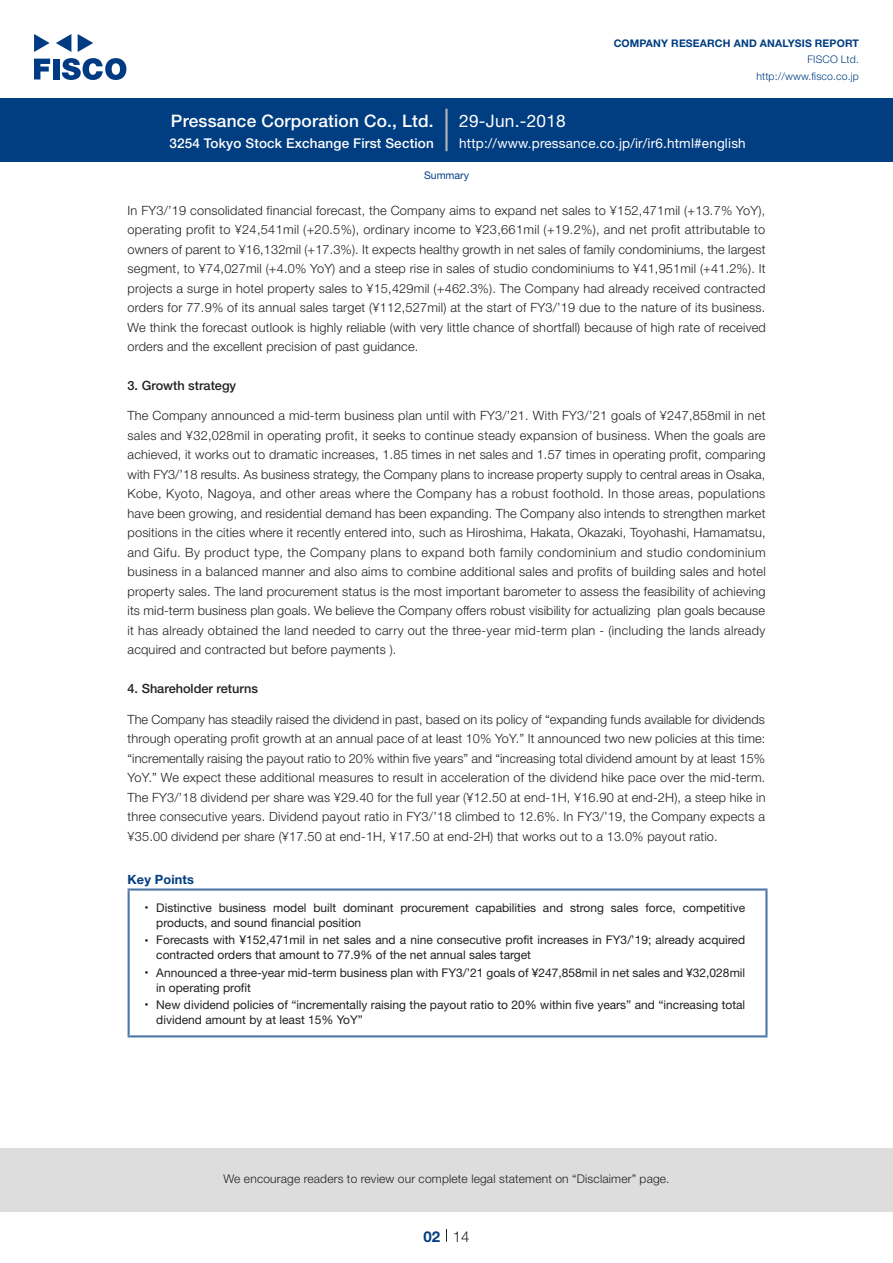
<style>
.page{position:relative;width:893px;height:1263px;background:#fff}
.page>*{position:absolute;margin:0;border:0;box-sizing:border-box;transform-origin:0 0}
.t1{font:500 17.25px "Helvetica Neue LT Std";letter-spacing:.015em;color:#fff}
.t2{font:17.25px "Helvetica Neue LT Std";letter-spacing:.015em;color:#fff}
.t3{font:300 15px "Helvetica Neue LT Std";color:#231f20}
.t4{font:700 15px "Helvetica Neue LT Std";color:#003d81}
.t5{font:13.5px "Helvetica Neue LT Std";letter-spacing:.015em;color:#fff}
.t6{font:500 13.5px "Helvetica Neue LT Std";letter-spacing:.015em;color:#fff}
.本文_e{font:300 12.75px/19.5px "Helvetica Neue LT Std";letter-spacing:.015em;color:#231f20;text-align:justify}
.小タイトル_e{font:500 12.75px "Helvetica Neue LT Std";color:#231f20}
.Key_Points_e{font:700 12.75px "Helvetica Neue LT Std";letter-spacing:.015em;color:#003d81}
.Key_Points中_e{font:12px "Helvetica Neue LT Std";color:#231f20}
.t7{font:300 12px "Helvetica Neue LT Std";letter-spacing:.015em;color:#231f20}
.t8{font:700 10.5px "Helvetica Neue LT Std";letter-spacing:.015em;color:#003d81}
.t9{font:300 10.5px/16.5px "Helvetica Neue LT Std";letter-spacing:.015em;color:#003d81;text-align:right}
.ヘッダー_e{font:10.5px "Helvetica Neue LT Std";color:#003d81}
.Key_Points中_e-2{font:7.2px "Helvetica Neue LT Std";color:#231f20}
</style>
<div class="page">
<div style="left:0;top:1148px;width:893px;height:64px;background:#ddd"></div>
<svg style="left:34px;top:59px;width:16px;height:20px"></svg>
<div style="left:53px;top:59px;width:6px;height:20px;background:#003a83"></div>
<svg style="left:62px;top:58px;width:64px;height:22px"></svg>
<svg style="left:34px;top:34px;width:16px;height:18px"></svg>
<svg style="left:78px;top:34px;width:15px;height:18px"></svg>
<svg style="left:56px;top:34px;width:15px;height:18px"></svg>
<div style="left:0;top:98px;width:893px;height:64px;background:#003d81"></div>
<hr style="left:445px;top:109px;width:3px;height:42px;background:#b5b5b6">
<svg style="left:446px;top:1229px;width:1px;height:13px"></svg>
<hr style="left:128px;top:890px;width:2px;height:145px;background:#4d77a7">
<hr style="left:128px;top:888px;width:639px;height:2px;background:#4d77a7">
<hr style="left:765px;top:890px;width:2px;height:145px;background:#4d77a7">
<hr style="left:128px;top:1035px;width:639px;height:2px;background:#4d77a7">
<h1 class="t1" style="left:171px;top:110px;width:264px">Pressance Corporation Co., Ltd.</h1>
<p class="t6" style="left:169px;top:135px;width:266px">3254 Tokyo Stock Exchange First Section</p>
<h1 class="t2" style="left:459px;top:110px;width:108px">29-Jun.-2018</h1>
<p class="t8" style="left:614px;top:37px;width:247px">COMPANY RESEARCH AND ANALYSIS REPORT</p>
<p class="t9" style="left:756px;top:51px;width:104px">FISCO Ltd. http://www.fisco.co j p.</p>
<p class="t5" style="left:459px;top:135px;width:288px">http://www.pressance.co j p. i r/i r/ 6.html#english</p>
<p class="ヘッダー_e" style="left:424px;top:169px;width:46px">Summary</p>
<p class="本文_e" style="left:128px;top:200px;width:640px">In FY3/’19 consolidated financial forecast, the Company aims to expand net sales to ¥152,471mil (+13.7% YoY ,( operating profit to ¥24,541mil (+20.5% ,) ordinary income to ¥23,661mil (+19.2% ,) and net profit attributable to owners of parent to ¥16,132mil (+17.3% I t.) expects healthy growth in net sales of family condominiums, the largest segment to, ¥74,027mil (+4.0% YoY) and a steep rise in sales of studio condominiums to ¥41,951mil (+41.2% I t.) projects a surge in hotel property sales to ¥15,429mil (+462.3% .) The Company had already received contracted orders for 77.9% of its annual sales target (¥112,527mil) at the start of FY3/’19 due to the nature of its business.<br>We think the forecast outlook is highly reliable (with very little chance of shortfall) because of high rate of received orders and the excellent precision of past guidance.</p>
<p class="小タイトル_e" style="left:128px;top:378px;width:110px">3. Growth strategy</p>
<p class="本文_e" style="left:128px;top:406px;width:640px;text-align:right">The Company announced a mid-term business plan until with FY3/’21. With FY3/’21 goals of ¥247,858mil in net sales and ¥32,028mil in operating profit it, seeks to continue steady expansion of business. When the goals are achieved it, works out to dramatic increases, 1.85 times in net sales and 1.57 times in operating profit, comparing with FY3/’18 results. As business strategy, the Company plans to increase property supply to central areas in Osaka, Kobe, Kyoto, Nagoya, and other areas where the Company has a robust foothold In. those areas, populations have been growing, and residential demand has been expanding. The Company also intends to strengthen market positions in the cities where it recently entered into, such as Hiroshima, Hakata, Okazaki, Toyohashi, Hamamatsu, and Gifu. By product type, the Company plans to expand both family condominium and studio condominium business in a balanced manner and also aims to combine additional sales and profits of building sales and hotel property sales. The land procurement status is the most important barometer to assess the feasibility of achieving plan goals because</p>
<p class="本文_e" style="left:128px;top:601px;width:639px;text-align:left">its mid-term business plan goals. We believe the Company offers robust visibility for actualizing<br>it has already obtained the land needed to carry out the three-year mid-term plan - (including the lands already acquired and contracted but before payments .(</p>
<p class="小タイトル_e" style="left:128px;top:681px;width:132px">4. Shareholder returns</p>
<p class="本文_e" style="left:128px;top:709px;width:639px">The Company has steadily raised the dividend in past, based on its policy of “expanding funds available for dividends through operating profit growth at an annual pace of at least 10% YoY.” It announced two new policies at this time: “incrementally raising the payout ratio to 20% within five years” and “increasing total dividend amount by at least 15% YoY.” We expect these additional measures to result in acceleration of the dividend hike pace over the mid-term.<br>The FY3/’18 dividend per share was ¥29.40 for the full year (¥12.50 at end-1H, ¥16.90 at end-2H a,) steep hike in three consecutive years. Dividend payout ratio in FY3/’18 climbed to 12.6%. In FY3/’19, the Company expects a ¥35.00 dividend per share (¥17.50 at end-1H, ¥17.50 at end-2H) that works out to a 13.0% payout ratio.</p>
<p class="Key_Points_e" style="left:128px;top:872px;width:68px">Key Points</p>
<p class="Key_Points中_e" style="left:683px;top:901px;width:64px">competitive</p>
<p class="Key_Points中_e" style="left:645px;top:901px;width:32px">force,</p>
<p class="Key_Points中_e" style="left:156px;top:901px;width:57px">Distinctive</p>
<p class="Key_Points中_e" style="left:219px;top:901px;width:49px">business</p>
<p class="Key_Points中_e" style="left:273px;top:901px;width:35px">model</p>
<p class="Key_Points中_e" style="left:313px;top:901px;width:24px">built</p>
<p class="Key_Points中_e" style="left:343px;top:901px;width:52px">dominant</p>
<p class="Key_Points中_e" style="left:476px;top:901px;width:62px">capabilities</p>
<p class="Key_Points中_e" style="left:543px;top:901px;width:22px">and</p>
<p class="Key_Points中_e" style="left:611px;top:901px;width:29px">sales</p>
<p class="Key_Points中_e" style="left:400px;top:901px;width:70px">procurement</p>
<p class="Key_Points中_e" style="left:570px;top:901px;width:36px">strong</p>
<p class="Key_Points中_e-2" style="left:145px;top:903px;width:5px">•</p>
<p class="Key_Points中_e-2" style="left:145px;top:936px;width:5px">•</p>
<p class="Key_Points中_e-2" style="left:145px;top:968px;width:5px">•</p>
<p class="Key_Points中_e-2" style="left:145px;top:1000px;width:5px">•</p>
<p class="Key_Points中_e" style="left:156px;top:916px;width:206px">products, and sound financial position</p>
<p class="Key_Points中_e" style="left:156px;top:933px;width:590px">Forecasts with ¥152,471mil in net sales and a nine consecutive profit increases in FY3/’19; already acquired</p>
<p class="Key_Points中_e" style="left:156px;top:948px;width:376px">contracted orders that amount to 77.9% of the net annual sales target</p>
<p class="Key_Points中_e" style="left:156px;top:965px;width:590px">Announced a three-year mid-term business plan with FY3/’21 goals of ¥247,858mil in net sales and ¥32,028mil</p>
<p class="Key_Points中_e" style="left:156px;top:980px;width:96px">in operating profit</p>
<p class="Key_Points中_e" style="left:156px;top:997px;width:590px">New dividend policies of “incrementally raising the payout ratio to 20% within five years” and “increasing total</p>
<p class="Key_Points中_e" style="left:156px;top:1012px;width:208px">dividend amount by at least 15% YoY“</p>
<p class="t7" style="left:223px;top:1171px;width:448px">We encourage readers to review our complete legal statement on “Disclaimer” page.</p>
<p class="t4" style="left:423px;top:1227px;width:18px">02</p>
<p class="t3" style="left:453px;top:1227px;width:18px">14</p>
</div>
